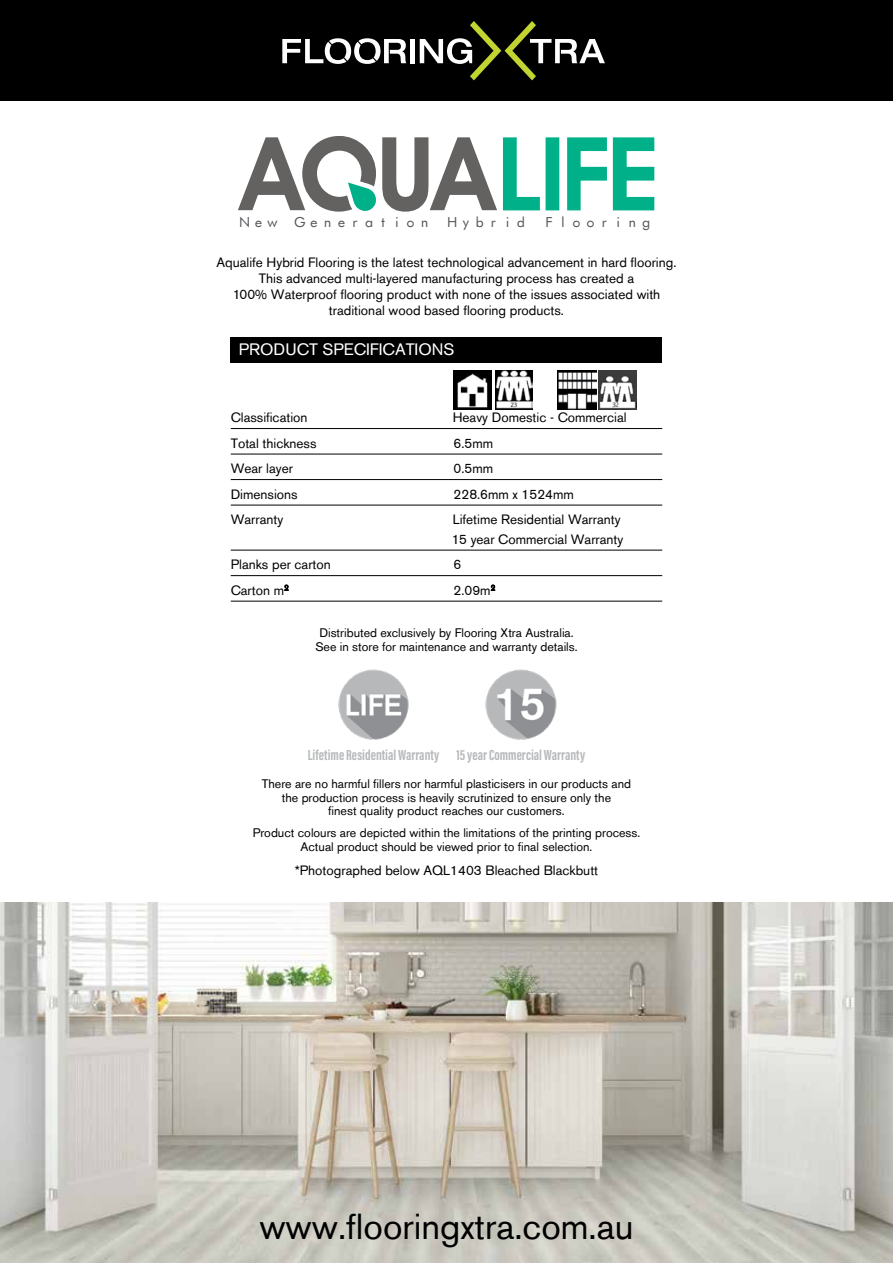
<style>
.page{position:relative;width:893px;height:1263px;background:#fff}
.page>*{position:absolute;margin:0;border:0;box-sizing:border-box;transform-origin:0 0}
.t1{font:36px "Akzidenz Grotesk BE";color:#000}
.t2{font:16.5px "Akzidenz Grotesk BE";color:#fff}
.t3{font:700 15px "Acumin Pro Extra Cond";color:#b7b9bb}
.t4{font:13.5px/25.5px "Akzidenz Grotesk BE";color:#000}
.t5{font:13.5px "Futurist Fixed Width";letter-spacing:.025em;color:#54565b}
.t6{font:12.3px/13.5px "Akzidenz Grotesk BE";color:#000;text-align:center}
</style>
<div class="page">
<img style="left:0;top:902px;width:893px;height:361px">
<div style="left:0;top:0;width:893px;height:101px;background:#000"></div>
<hr style="left:410px;top:39px;width:4px;height:24px;background:#fff">
<svg style="left:420px;top:21px;width:185px;height:59px"></svg>
<svg style="left:282px;top:38px;width:124px;height:26px"></svg>
<svg style="left:238px;top:136px;width:302px;height:76px"></svg>
<div style="left:546px;top:137px;width:13px;height:73px;border:7px solid #00b089"></div>
<svg style="left:567px;top:137px;width:88px;height:74px"></svg>
<div style="left:231px;top:337px;width:431px;height:25px;background:#000"></div>
<img style="left:454px;top:370px;width:38px;height:40px">
<img style="left:495px;top:370px;width:38px;height:40px">
<img style="left:558px;top:370px;width:38px;height:40px">
<img style="left:599px;top:370px;width:38px;height:39px">
<hr style="left:231px;top:428px;width:431px;height:1px;background:#000">
<hr style="left:231px;top:454px;width:431px;height:1px;background:#000">
<hr style="left:231px;top:479px;width:431px;height:1px;background:#000">
<hr style="left:231px;top:505px;width:431px;height:1px;background:#000">
<hr style="left:231px;top:550px;width:431px;height:1px;background:#000">
<hr style="left:231px;top:575px;width:431px;height:1px;background:#000">
<hr style="left:231px;top:601px;width:431px;height:1px;background:#000">
<svg style="left:285px;top:585px;width:4px;height:6px"></svg>
<svg style="left:491px;top:585px;width:4px;height:6px"></svg>
<img style="left:338px;top:669px;width:71px;height:71px">
<img style="left:485px;top:669px;width:72px;height:71px">
<p class="t5" style="left:238px;top:216px;width:416px">New Generation Hybrid Flooring</p>
<p class="t4" style="left:217px;top:254px;width:461px;line-height:16.2px;text-align:center">Aqualife Hybrid Flooring is the latest technological advancement in hard flooring.<br>This advanced multi-layered manufacturing process has created a<br>100% Waterproof flooring product with none of the issues associated with traditional wood based flooring products.</p>
<p class="t2" style="left:239px;top:343px;width:217px">PRODUCT SPECIFICATIONS</p>
<p class="t4" style="left:231px;top:405px;width:87px">Classification<br>Total thickness<br>Wear layer<br>Dimensions<br>Warranty</p>
<p class="t4" style="left:231px;top:553px;width:102px">Planks per carton<br>Carton m<sup>2</sup></p>
<p class="t4" style="left:453px;top:406px;width:175px">Heavy Domestic - Commercial<br>6.5mm<br>0.5mm<br>228.6mm x 1524mm<br>Lifetime Residential Warranty</p>
<p class="t4" style="left:454px;top:553px;width:43px">6<br>2.09m<sup>2</sup></p>
<p class="t4" style="left:452px;top:528px;width:173px">15 year Commercial Warranty</p>
<p class="t6" style="left:315px;top:627px;width:264px">Distributed exclusively by Flooring Xtra Australia.<br>See in store for maintenance and warranty details.</p>
<p class="t3" style="left:308px;top:750px;width:279px">Lifetime Residential Warranty 15 year Commercial Warranty</p>
<p class="t6" style="left:262px;top:777px;width:371px">There are no harmful fillers nor harmful plasticisers in our products and the production process is heavily scrutinized to ensure only the<br>finest quality product reaches our customers.</p>
<p class="t6" style="left:253px;top:827px;width:389px">Product colours are depicted within the limitations of the printing process.<br>Actual product should be viewed prior to final selection.</p>
<p class="t4" style="left:295px;top:859px;width:305px">*Photographed below AQL1403 Bleached Blackbutt</p>
<h1 class="t1" style="left:259px;top:1205px;width:376px">www.flooringxtra.com.au</h1>
</div>
